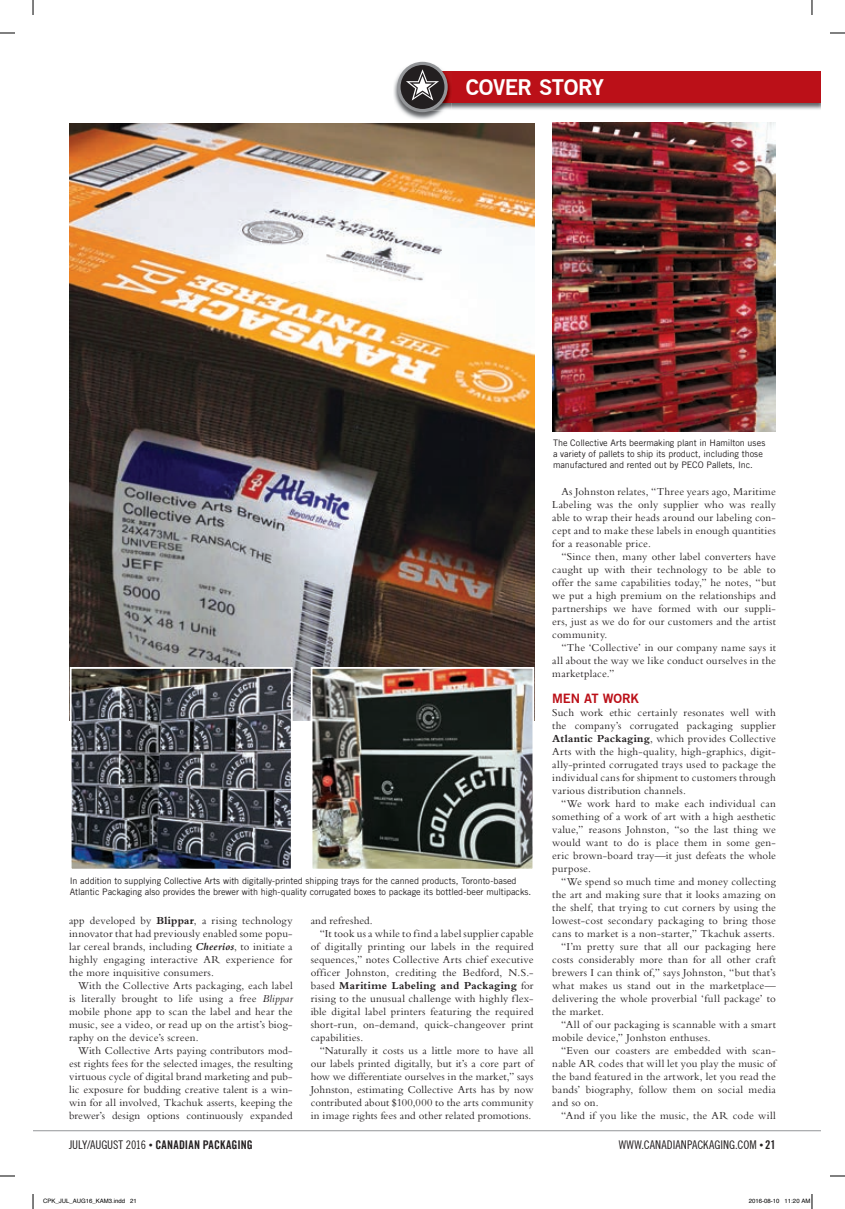
<style>
.page{position:relative;width:845px;height:1209px;background:#fff}
.page>*{position:absolute;margin:0;border:0;box-sizing:border-box;transform-origin:0 0}
.t1{font:22px "Trade Gothic LT Std Bd 2";letter-spacing:-.025em;color:#fff}
.t2{font:13px "Trade Gothic LT Std Bd 2";letter-spacing:-.015em;color:#bb1018}
.t3{font:12px "Trade Gothic LT Std Bd Cn 20";letter-spacing:.01em;color:#231f20}
.t4{font:12px "Trade Gothic LT Std Cn 18";letter-spacing:.005em;color:#231f20}
.t5{font:11px/13px "Bembo Std";letter-spacing:.015em;color:#231f20;text-align:justify}
.t6{font:700 11px "Bembo Std";letter-spacing:.025em;color:#231f20}
.t7{font:9px/10.8px "Trade Gothic LT Std";letter-spacing:-.005em;color:#231f20}
.t8{font:6px "Helvetica";color:#000}
.s1{font-weight:700}
.s2{font-weight:700;font-style:italic}
.s3{font-style:italic}
.s4{font-weight:400}
.s5{font-family:"Trade Gothic LT Std Cn 18"}
.s6{font-size:8px}
.s7{font-family:"Trade Gothic LT Std Bd Cn 20";font-size:8px}
.s8{font-family:"Trade Gothic LT Std Bd Cn 20"}
</style>
<div class="page">
<hr style="left:33px;top:1130px;width:787px;height:1px;background:#939598">
<img style="left:452px;top:71px;width:369px;height:39px">
<div style="left:422px;top:71px;width:398px;height:32px;background:#bb1018"></div>
<img style="left:394px;top:61px;width:58px;height:59px">
<img style="left:440px;top:71px;width:12px;height:32px">
<svg style="left:399px;top:63px;width:47px;height:48px"></svg>
<div style="left:397px;top:62px;width:50px;height:50px;border:3px solid #939598;border-radius:50%"></div>
<svg style="left:406px;top:69px;width:33px;height:32px"></svg>
<img style="left:69px;top:123px;width:465px;height:597px">
<img style="left:313px;top:670px;width:218px;height:198px">
<div style="left:310px;top:667px;width:224px;height:204px;border:2px solid #fff"></div>
<img style="left:73px;top:670px;width:217px;height:198px">
<div style="left:70px;top:667px;width:223px;height:204px;border:2px solid #fff"></div>
<img style="left:552px;top:122px;width:224px;height:309px">
<svg style="left:0;top:32px;width:15px;height:2px"></svg>
<svg style="left:830px;top:32px;width:14px;height:2px"></svg>
<svg style="left:0;top:1175px;width:15px;height:2px"></svg>
<svg style="left:830px;top:1175px;width:14px;height:2px"></svg>
<svg style="left:32px;top:0;width:2px;height:15px"></svg>
<svg style="left:32px;top:1194px;width:2px;height:15px"></svg>
<svg style="left:811px;top:0;width:1px;height:15px"></svg>
<svg style="left:811px;top:1194px;width:1px;height:15px"></svg>
<h1 class="t1" style="left:465px;top:74px;width:140px">COVER STORY</h1>
<p class="t7" style="left:70px;top:875px;width:463px">In addition to supplying Collective Arts with digitally-printed shipping trays for the canned products, Toronto-based<br>Atlantic Packaging also provides the brewer with high-quality corrugated boxes to package its bottled-beer multipacks.</p>
<p class="t5" style="left:69px;top:914px;width:225px">app developed by <span class="s1">Blippar</span>, a rising technology innovator that had previously enabled some popu&shy;lar cereal brands, including <span class="s2">Cheerios</span>, to initiate a highly engaging interactive AR experience for the more inquisitive consumers.</p>
<p class="t5" style="left:69px;top:979px;width:225px;text-indent:9px">With the Collective Arts packaging, each label is literally brought to life using a free <span class="s3">Blippar </span>mobile phone app to scan the label and hear the music, see a video, or read up on the artist’s biog&shy;raphy on the device’s screen.</p>
<p class="t5" style="left:69px;top:1044px;width:225px;text-indent:9px">With Collective Arts paying contributors mod&shy;est rights fees for the selected images, the resulting virtuous cycle of digital brand marketing and pub&shy;lic exposure for budding creative talent is a win&shy;win for all involved, Tkachuk asserts, keeping the brewer’s design options continuously expanded</p>
<p class="t5" style="left:310px;top:914px;width:64px">and refreshed.</p>
<p class="t5" style="left:319px;top:927px;width:215px">“It took us a while to find a label supplier capable</p>
<p class="t5" style="left:310px;top:940px;width:224px">of digitally printing our labels in the required</p>
<p class="t5" style="left:310px;top:953px;width:224px">sequences,” notes Collective Arts chief executive</p>
<p class="t5" style="left:310px;top:966px;width:224px">officer Johnston, crediting the Bedford, N.S.-</p>
<p class="t6" style="left:310px;top:979px;width:224px"><span class="s4">based</span> Maritime Labeling and Packaging <span class="s4">for</span></p>
<p class="t5" style="left:310px;top:992px;width:224px">rising to the unusual challenge with highly flex-</p>
<p class="t5" style="left:310px;top:1005px;width:224px">ible digital label printers featuring the required</p>
<p class="t5" style="left:310px;top:1018px;width:224px">short-run, on-demand, quick-changeover print</p>
<p class="t5" style="left:310px;top:1031px;width:54px">capabilities.</p>
<p class="t5" style="left:319px;top:1044px;width:215px">“Naturally it costs us a little more to have all</p>
<p class="t5" style="left:310px;top:1057px;width:224px">our labels printed digitally, but it’s a core part of</p>
<p class="t5" style="left:310px;top:1070px;width:224px">how we differentiate ourselves in the market,” says</p>
<p class="t5" style="left:310px;top:1083px;width:224px">Johnston, estimating Collective Arts has by now</p>
<p class="t5" style="left:310px;top:1096px;width:224px">contributed about $100,000 to the arts community</p>
<p class="t5" style="left:310px;top:1109px;width:222px">in image rights fees and other related promotions.</p>
<p class="t7" style="left:553px;top:437px;width:214px">The Collective Arts beermaking plant in Hamilton uses a variety of pallets to ship its product, including those manufactured and rented out by PECO Pallets, Inc.</p>
<p class="t5" style="left:552px;top:485px;width:225px;text-indent:9px">As Johnston relates, “Three years ago, Maritime Labeling was the only supplier who was really able to wrap their heads around our labeling con&shy;cept and to make these labels in enough quantities for a reasonable price.</p>
<p class="t5" style="left:552px;top:550px;width:225px;text-indent:9px">“Since then, many other label converters have caught up with their technology to be able to offer the same capabilities today,” he notes, “but we put a high premium on the relationships and partnerships we have formed with our suppli&shy;ers, just as we do for our customers and the artist community.</p>
<p class="t5" style="left:552px;top:641px;width:225px;text-indent:9px">“The ‘Collective’ in our company name says it all about the way we like conduct ourselves in the marketplace.”</p>
<p class="t2" style="left:552px;top:690px;width:88px">MEN AT WORK</p>
<p class="t5" style="left:552px;top:706px;width:225px">Such work ethic certainly resonates well with the company’s corrugated packaging supplier <span class="s1">Atlantic Packaging</span>, which provides Collective Arts with the high-quality, high-graphics, digit&shy;ally-printed corrugated trays used to package the individual cans for shipment to customers through various distribution channels.</p>
<p class="t5" style="left:552px;top:797px;width:225px;text-indent:9px">“We work hard to make each individual can something of a work of art with a high aesthetic value,” reasons Johnston, “so the last thing we would want to do is place them in some gen&shy;eric brown-board tray—it just defeats the whole purpose.</p>
<p class="t5" style="left:561px;top:875px;width:216px">“We spend so much time and money collecting</p>
<p class="t5" style="left:552px;top:888px;width:225px">the art and making sure that it looks amazing on</p>
<p class="t5" style="left:552px;top:901px;width:225px">the shelf, that trying to cut corners by using the</p>
<p class="t5" style="left:552px;top:914px;width:225px">lowest-cost secondary packaging to bring those</p>
<p class="t5" style="left:552px;top:927px;width:224px">cans to market is a non-starter,” Tkachuk asserts.</p>
<p class="t5" style="left:561px;top:940px;width:216px">“I’m pretty sure that all our packaging here</p>
<p class="t5" style="left:552px;top:953px;width:225px">costs considerably more than for all other craft</p>
<p class="t5" style="left:552px;top:966px;width:225px">brewers I can think of,” says Johnston, “but that’s</p>
<p class="t5" style="left:552px;top:979px;width:225px">what makes us stand out in the marketplace—</p>
<p class="t5" style="left:552px;top:992px;width:225px">delivering the whole proverbial ‘full package’ to</p>
<p class="t5" style="left:552px;top:1005px;width:53px">the market.</p>
<p class="t5" style="left:561px;top:1018px;width:216px">“All of our packaging is scannable with a smart</p>
<p class="t5" style="left:552px;top:1031px;width:160px">mobile device,” Jonhston enthuses.</p>
<p class="t5" style="left:561px;top:1044px;width:216px">“Even our coasters are embedded with scan-</p>
<p class="t5" style="left:552px;top:1057px;width:225px">nable AR codes that will let you play the music of</p>
<p class="t5" style="left:552px;top:1070px;width:225px">the band featured in the artwork, let you read the</p>
<p class="t5" style="left:552px;top:1083px;width:225px">bands’ biography, follow them on social media</p>
<p class="t5" style="left:552px;top:1096px;width:48px">and so on.</p>
<p class="t5" style="left:561px;top:1109px;width:216px">“And if you like the music, the AR code will</p>
<p class="t3" style="left:69px;top:1137px;width:185px"><span class="s5">JULY/AUGUST 2016</span> <span class="s6">•</span> CANADIAN PACKAGING</p>
<p class="t4" style="left:618px;top:1138px;width:159px">WWW.CANADIANPACKAGING.COM <span class="s7">•</span> <span class="s8">21</span></p>
<p class="t8" style="left:43px;top:1196px;width:95px">CPK_JUL_AUG16_KAM3.indd 21</p>
<p class="t8" style="left:748px;top:1196px;width:63px">2016-08-10 11:20 AM</p>
</div>
